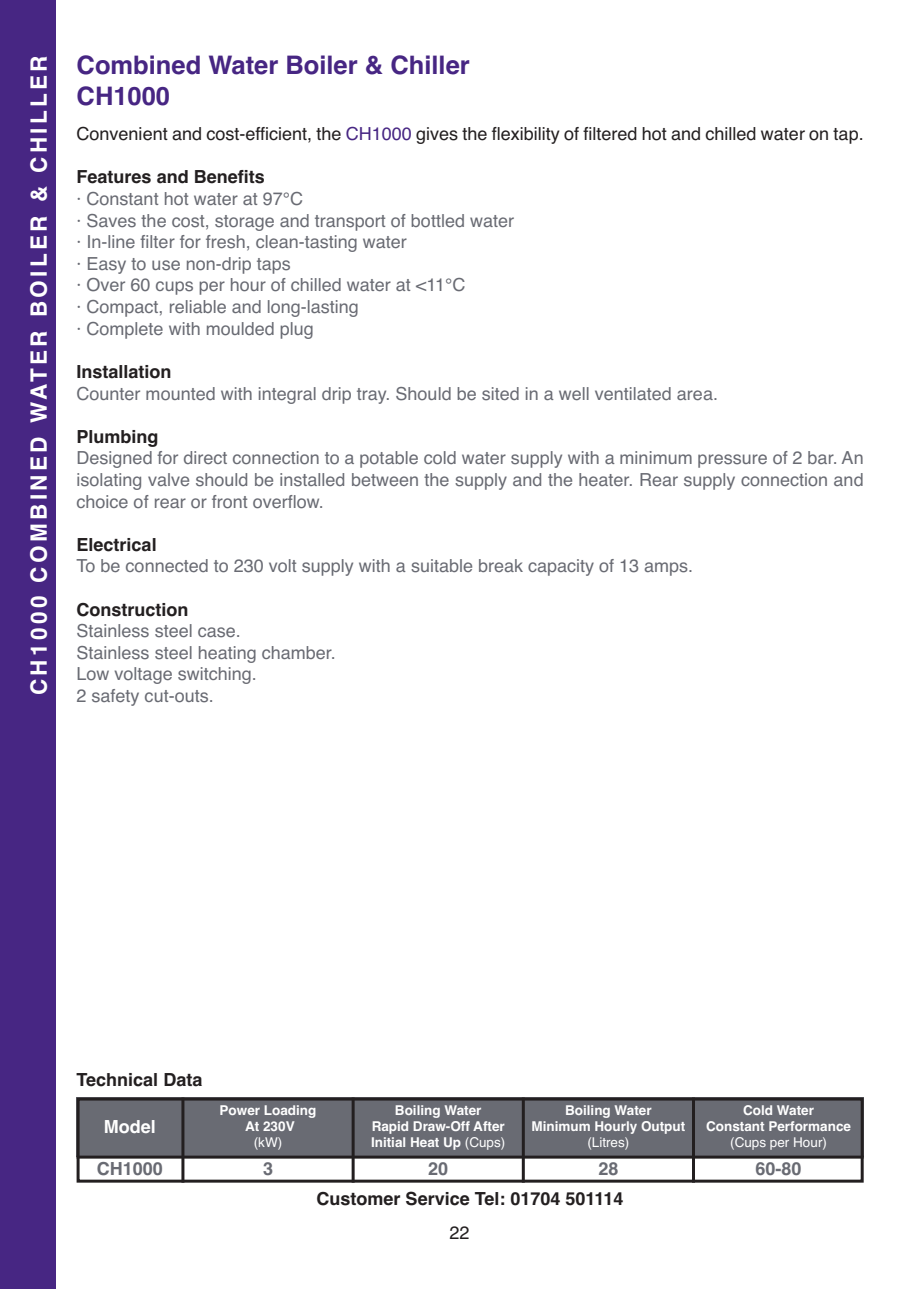
<style>
.page{position:relative;width:919px;height:1289px;background:#fff}
.page>*{position:absolute;margin:0;border:0;box-sizing:border-box;transform-origin:0 0}
.t1{font:700 25.5px/30.6px "Helvetica";color:#472683}
.t2{font:700 22.5px "Helvetica";letter-spacing:.15em;color:#fff}
.t3{font:18px/21.6px "Helvetica";color:#696b73}
.t4{font:700 18px "Helvetica";color:#231f20}
.t5{font:18px "Helvetica";color:#231f20}
.t6{font:700 18px "Helvetica";color:#696b73}
.t7{font:700 18px "Helvetica";color:#fff}
.t8{font:700 13.5px/16.2px "Helvetica";color:#fff;text-align:center}
.t9{font:13.5px "Helvetica";color:#fff}
.s1{color:#472683}
.s2{font-weight:400}
</style>
<div class="page">
<div style="left:77px;top:1097px;width:106px;height:60px;background:#696b73"></div>
<div style="left:183px;top:1097px;width:170px;height:60px;background:#696b73"></div>
<div style="left:353px;top:1097px;width:170px;height:60px;background:#696b73"></div>
<div style="left:523px;top:1097px;width:170px;height:60px;background:#696b73"></div>
<div style="left:693px;top:1097px;width:170px;height:60px;background:#696b73"></div>
<div style="left:0;top:0;width:55px;height:1288px;background:#472683"></div>
<hr style="left:181px;top:1097px;width:3px;height:85px;background:#231f20">
<hr style="left:77px;top:1155px;width:786px;height:3px;background:#231f20">
<hr style="left:351px;top:1097px;width:3px;height:85px;background:#231f20">
<hr style="left:521px;top:1097px;width:3px;height:85px;background:#231f20">
<hr style="left:692px;top:1097px;width:3px;height:85px;background:#231f20">
<div style="left:77px;top:1097px;width:786px;height:85px;border:3px solid #231f20"></div>
<p class="t2" style="left:26px;top:695px;width:641px;rotate:-90deg">CH1000 COMBINED WATER BOILER &amp; CHILLER</p>
<h1 class="t1" style="left:77px;top:50px;width:394px">Combined Water Boiler &amp; Chiller<br>CH1000</h1>
<p class="t5" style="left:77px;top:123px;width:788px">Convenient and cost-efficient, the <span class="s1">CH1000</span> gives the flexibility of filtered hot and chilled water on tap.</p>
<p class="t4" style="left:77px;top:167px;width:190px">Features and Benefits</p>
<p class="t3" style="left:77px;top:188px;width:439px">· Constant hot water at 97°C<br>· Saves the cost, storage and transport of bottled water · In-line filter for fresh, clean-tasting water<br>· Easy to use non-drip taps<br>· Over 60 cups per hour of chilled water at &lt;11°C<br>· Compact, reliable and long-lasting<br>· Complete with moulded plug</p>
<p class="t4" style="left:77px;top:361px;width:97px">Installation</p>
<p class="t3" style="left:77px;top:382px;width:643px">Counter mounted with integral drip tray. Should be sited in a well ventilated area.</p>
<p class="t4" style="left:77px;top:426px;width:84px">Plumbing</p>
<p class="t3" style="left:77px;top:447px;width:788px;text-align:justify">Designed for direct connection to a potable cold water supply with a minimum pressure of 2 bar. An isolating valve should be installed between the supply and the heater. Rear supply connection and choice of rear or front overflow.</p>
<p class="t4" style="left:77px;top:534px;width:82px">Electrical</p>
<p class="t3" style="left:77px;top:555px;width:618px">To be connected to 230 volt supply with a suitable break capacity of 13 amps.</p>
<p class="t4" style="left:77px;top:599px;width:113px">Construction</p>
<p class="t3" style="left:77px;top:620px;width:261px">Stainless steel case.<br>Stainless steel heating chamber.<br>Low voltage switching.<br>2 safety cut-outs.</p>
<p class="t4" style="left:77px;top:1068px;width:127px">Technical Data</p>
<p class="t7" style="left:104px;top:1115px;width:53px">Model</p>
<p class="t6" style="left:97px;top:1158px;width:68px">CH1000</p>
<p class="t8" style="left:219px;top:1102px;width:98px">Power Loading<br>At 230V</p>
<p class="t9" style="left:254px;top:1134px;width:30px">(kW)</p>
<p class="t8" style="left:371px;top:1102px;width:136px">Boiling Water<br>Rapid Draw-Off After<br>Initial Heat Up <span class="s2">(Cups)</span></p>
<p class="t8" style="left:531px;top:1102px;width:155px">Boiling Water<br>Minimum Hourly Output</p>
<p class="t9" style="left:587px;top:1134px;width:43px">(Litres)</p>
<p class="t8" style="left:706px;top:1102px;width:146px">Cold Water<br>Constant Performance</p>
<p class="t9" style="left:730px;top:1134px;width:98px">(Cups per Hour)</p>
<p class="t6" style="left:263px;top:1158px;width:12px">3</p>
<p class="t6" style="left:428px;top:1158px;width:22px">20</p>
<p class="t6" style="left:598px;top:1158px;width:22px">28</p>
<p class="t6" style="left:755px;top:1158px;width:48px">60-80</p>
<p class="t4" style="left:316px;top:1187px;width:308px">Customer Service Tel: 01704 501114</p>
<p class="t5" style="left:449px;top:1221px;width:22px">22</p>
</div>
